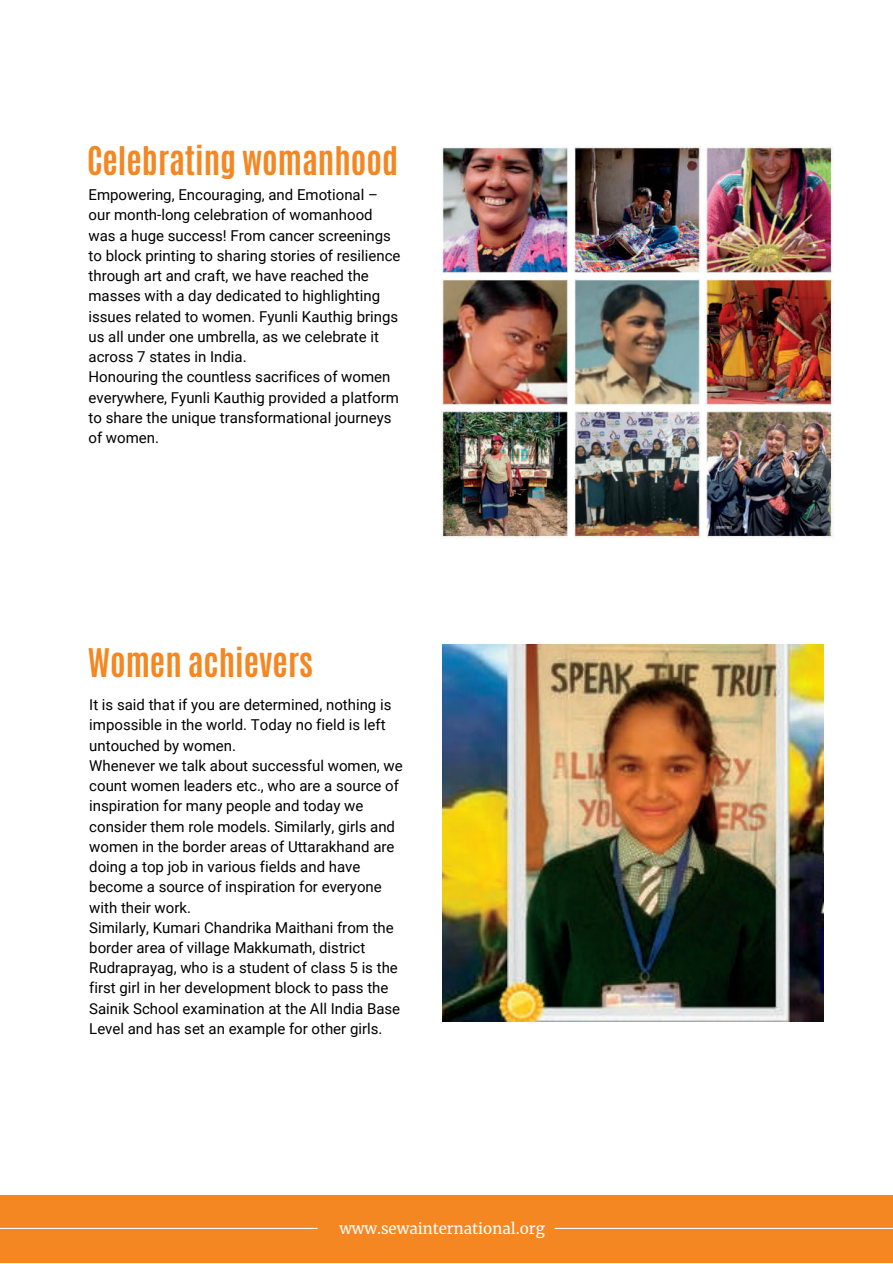
<style>
.page{position:relative;width:893px;height:1264px;background:#fff}
.page>*{position:absolute;margin:0;border:0;box-sizing:border-box;transform-origin:0 0}
.t1{font:700 33px "Antonio";color:#f58723}
.t2{font:15px/20.2px "Roboto";color:#000}
.t3{font:15px "Merriweather";color:#fff}
</style>
<div class="page">
<img style="left:442px;top:644px;width:381px;height:377px">
<div style="left:0;top:1194px;width:892px;height:68px;background:#f58723"></div>
<hr style="left:0;top:1227px;width:317px;height:1px;background:#fff">
<hr style="left:554px;top:1227px;width:338px;height:1px;background:#fff">
<img style="left:441px;top:146px;width:393px;height:393px">
<h1 class="t1" style="left:87px;top:137px;width:312px">Celebrating womanhood</h1>
<p class="t2" style="left:88px;top:185px;width:313px">Empowering, Encouraging, and Emotional – our month-long celebration of womanhood was a huge success! From cancer screenings to block printing to sharing stories of resilience through art and craft, we have reached the masses with a day dedicated to highlighting issues related to women. Fyunli Kauthig brings us all under one umbrella, as we celebrate it across 7 states in India.<br>Honouring the countless sacrifices of women everywhere, Fyunli Kauthig provided a platform to share the unique transformational journeys of women.</p>
<h1 class="t1" style="left:88px;top:639px;width:227px">Women achievers</h1>
<p class="t2" style="left:89px;top:694px;width:315px">It is said that if you are determined, nothing is impossible in the world. Today no field is left untouched by women.<br>Whenever we talk about successful women, we count women leaders etc., who are a source of inspiration for many people and today we consider them role models. Similarly, girls and women in the border areas of Uttarakhand are doing a top job in various fields and have become a source of inspiration for everyone with their work.<br>Similarly, Kumari Chandrika Maithani from the border area of village Makkumath, district Rudraprayag, who is a student of class 5 is the first girl in her development block to pass the Sainik School examination at the All India Base Level and has set an example for other girls.</p>
<p class="t3" style="left:339px;top:1218px;width:207px">www.sewainternational.org</p>
</div>
